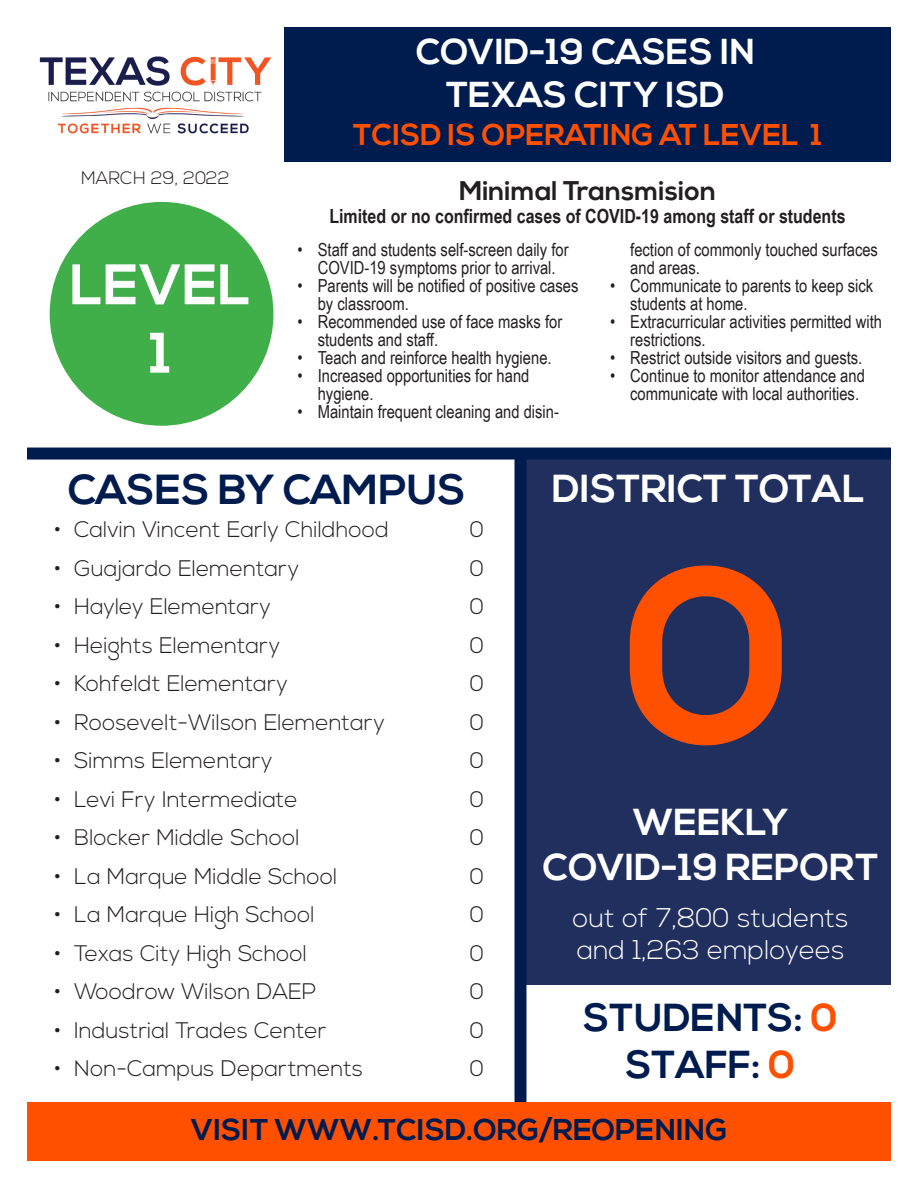
<style>
.page{position:relative;width:918px;height:1188px;background:#fff}
.page>*{position:absolute;margin:0;border:0;box-sizing:border-box;transform-origin:0 0}
.t1{font:700 247.5px "Nexa";color:#ff5000}
.t2{font:700 57px "Nexa";color:#fff}
.t3{font:700 42px "Nexa";color:#001c4e}
.t4{font:700 39px "Nexa";color:#001c4e}
.t5{font:700 39px "Nexa";color:#fff}
.t6{font:700 37.5px "Nexa";color:#fff}
.t7{font:700 36px "Nexa";color:#fff}
.t8{font:700 30px "Nexa";color:#001c4e}
.t9{font:700 30px "Nexa";color:#ff5000}
.t10{font:300 27px "Nexa";color:#fff}
.t11{font:700 27px "Nexa";color:#231f20}
.t12{font:300 22.5px "Nexa";color:#231f20}
.t13{font:700 19.5px "Arial Narrow";color:#231f20}
.t14{font:18px/18px "Arial Narrow";color:#231f20}
.t15{font:300 18px "Nexa";color:#231f20}
.s1{color:#ff5000}
</style>
<div class="page">
<div style="left:520px;top:454px;width:371px;height:531px;background:#202f5e"></div>
<div style="left:50px;top:202px;width:223px;height:224px;background:#40ae49;border-radius:50%"></div>
<img style="left:40px;top:56px;width:231px;height:78px">
<div style="left:284px;top:27px;width:607px;height:135px;background:#001c4e"></div>
<div style="left:27px;top:448px;width:864px;height:12px;background:#001c4e"></div>
<div style="left:514px;top:454px;width:12px;height:707px;background:#001c4e"></div>
<div style="left:27px;top:1102px;width:864px;height:58px;background:#ff5000"></div>
<p class="t15" style="left:81px;top:168px;width:150px">MARCH 29, 2022</p>
<p class="t2" style="left:70px;top:252px;width:183px">LEVEL</p>
<p class="t2" style="left:150px;top:320px;width:23px">1</p>
<p class="t7" style="left:416px;top:31px;width:341px">COVID-19 CASES IN</p>
<p class="t7" style="left:446px;top:74px;width:280px">TEXAS CITY ISD</p>
<p class="t9" style="left:353px;top:117px;width:470px">TCISD IS OPERATING AT LEVEL 1</p>
<p class="t11" style="left:459px;top:175px;width:259px">Minimal Transmision</p>
<p class="t13" style="left:329px;top:201px;width:518px">Limited or no confirmed cases of COVID-19 among staff or students</p>
<p class="t14" style="left:298px;top:240px;width:273px;text-align:center">• Staff and students self-screen daily for<br>COVID-19 symptoms prior to arrival.</p>
<p class="t14" style="left:318px;top:276px;width:262px;text-indent:-20px">• Parents will be notified of positive cases by classroom.</p>
<p class="t14" style="left:318px;top:312px;width:246px;text-indent:-20px">• Recommended use of face masks for students and staff.</p>
<p class="t14" style="left:298px;top:348px;width:256px">• Teach and reinforce health hygiene.</p>
<p class="t14" style="left:318px;top:366px;width:213px;text-indent:-20px">• Increased opportunities for hand hygiene.</p>
<p class="t14" style="left:298px;top:402px;width:263px">• Maintain frequent cleaning and disin-</p>
<p class="t14" style="left:630px;top:240px;width:249px">fection of commonly touched surfaces and areas.</p>
<p class="t14" style="left:630px;top:276px;width:244px;text-indent:-20px">• Communicate to parents to keep sick students at home.</p>
<p class="t14" style="left:630px;top:312px;width:253px;text-indent:-20px">• Extracurricular activities permitted with restrictions.</p>
<p class="t14" style="left:610px;top:348px;width:254px">• Restrict outside visitors and guests.</p>
<p class="t14" style="left:630px;top:366px;width:236px;text-indent:-20px">• Continue to monitor attendance and communicate with local authorities.</p>
<p class="t5" style="left:552px;top:466px;width:314px">DISTRICT TOTAL</p>
<p class="t1" style="left:622px;top:514px;width:174px">0</p>
<p class="t6" style="left:633px;top:801px;width:157px">WEEKLY</p>
<p class="t6" style="left:543px;top:846px;width:338px">COVID-19 REPORT</p>
<p class="t10" style="left:573px;top:902px;width:278px">out of 7,800 students</p>
<p class="t10" style="left:577px;top:934px;width:269px">and 1,263 employees</p>
<p class="t4" style="left:584px;top:995px;width:255px">STUDENTS: <span class="s1">0</span></p>
<p class="t4" style="left:626px;top:1042px;width:171px">STAFF: <span class="s1">0</span></p>
<p class="t3" style="left:68px;top:466px;width:399px">CASES BY CAMPUS</p>
<p class="t12" style="left:54px;top:517px;width:336px">• Calvin Vincent Early Childhood</p>
<p class="t12" style="left:470px;top:517px;width:16px">0</p>
<p class="t12" style="left:54px;top:555px;width:247px">• Guajardo Elementary</p>
<p class="t12" style="left:470px;top:555px;width:16px">0</p>
<p class="t12" style="left:54px;top:594px;width:219px">• Hayley Elementary</p>
<p class="t12" style="left:470px;top:594px;width:16px">0</p>
<p class="t12" style="left:54px;top:632px;width:228px">• Heights Elementary</p>
<p class="t12" style="left:470px;top:632px;width:16px">0</p>
<p class="t12" style="left:54px;top:671px;width:236px">• Kohfeldt Elementary</p>
<p class="t12" style="left:470px;top:671px;width:16px">0</p>
<p class="t12" style="left:54px;top:709px;width:333px">• Roosevelt-Wilson Elementary</p>
<p class="t12" style="left:470px;top:709px;width:16px">0</p>
<p class="t12" style="left:54px;top:748px;width:220px">• Simms Elementary</p>
<p class="t12" style="left:470px;top:748px;width:16px">0</p>
<p class="t12" style="left:54px;top:786px;width:245px">• Levi Fry Intermediate</p>
<p class="t12" style="left:470px;top:786px;width:16px">0</p>
<p class="t12" style="left:54px;top:825px;width:247px">• Blocker Middle School</p>
<p class="t12" style="left:470px;top:825px;width:16px">0</p>
<p class="t12" style="left:54px;top:863px;width:285px">• La Marque Middle School</p>
<p class="t12" style="left:470px;top:863px;width:16px">0</p>
<p class="t12" style="left:54px;top:902px;width:262px">• La Marque High School</p>
<p class="t12" style="left:470px;top:902px;width:16px">0</p>
<p class="t12" style="left:54px;top:940px;width:255px">• Texas City High School</p>
<p class="t12" style="left:470px;top:940px;width:16px">0</p>
<p class="t12" style="left:54px;top:979px;width:264px">• Woodrow Wilson DAEP</p>
<p class="t12" style="left:470px;top:979px;width:16px">0</p>
<p class="t12" style="left:54px;top:1017px;width:274px">• Industrial Trades Center</p>
<p class="t12" style="left:470px;top:1017px;width:16px">0</p>
<p class="t12" style="left:54px;top:1056px;width:311px">• Non-Campus Departments</p>
<p class="t12" style="left:470px;top:1056px;width:16px">0</p>
<p class="t8" style="left:191px;top:1112px;width:538px">VISIT WWW.TCISD.ORG/REOPENING</p>
</div>
